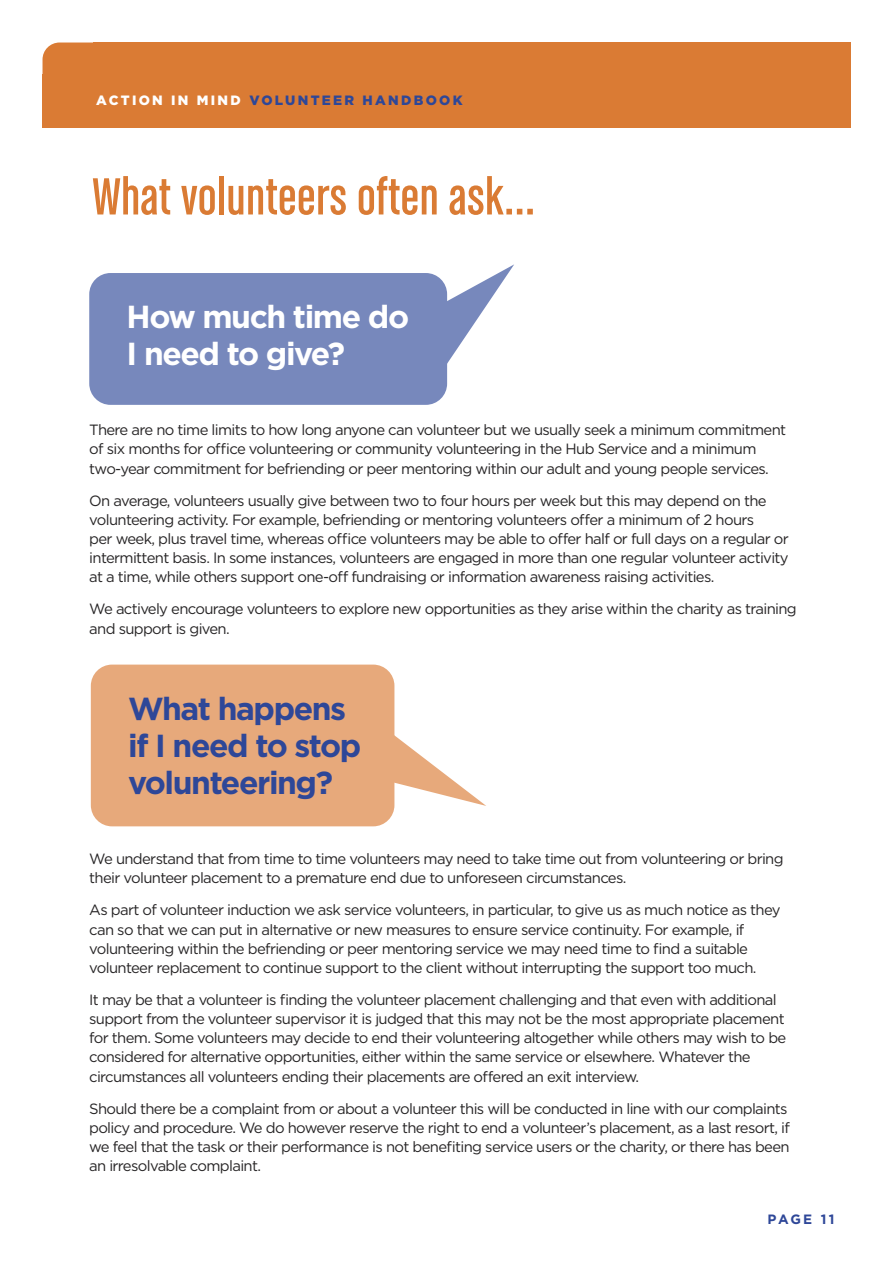
<style>
.page{position:relative;width:893px;height:1263px;background:#fff}
.page>*{position:absolute;margin:0;border:0;box-sizing:border-box;transform-origin:0 0}
.t1{font:55.5px "Chalet Comprime Cologne Sixty";letter-spacing:.015em;color:#da7b34}
.t2{font:700 31.8px/36.8px "Gotham";letter-spacing:-.045em;color:#2e4798}
.t3{font:700 31.8px/36.8px "Gotham";letter-spacing:-.045em;color:#fff}
.t4{font:14.85px/19.2px "Gotham";letter-spacing:-.045em;color:#272526}
.t5{font:900 13.5px "Gotham";letter-spacing:.17em;color:#2e4798}
.t6{font:700 13.5px "Gotham";letter-spacing:.145em;color:#2e4798}
.s1{color:#fff}
</style>
<div class="page">
<div style="left:93px;top:43px;width:757px;height:85px;background:#da7b34"></div>
<div style="left:43px;top:74px;width:680px;height:54px;background:#da7b34"></div>
<div style="left:43px;top:43px;width:295px;height:48px;background:#da7b34;border-radius:17px"></div>
<div style="left:89px;top:273px;width:358px;height:132px;background:#7788bc;border-radius:21px"></div>
<svg style="left:429px;top:264px;width:85px;height:126px"></svg>
<div style="left:91px;top:665px;width:303px;height:161px;background:#e7a97b;border-radius:21px"></div>
<svg style="left:394px;top:731px;width:92px;height:75px"></svg>
<p class="t5" style="left:96px;top:95px;width:368px"><span class="s1">ACTION IN MIND</span> VOLUNTEER HANDBOOK</p>
<h1 class="t1" style="left:93px;top:163px;width:444px">What volunteers often ask…</h1>
<h2 class="t3" style="left:127px;top:301px;width:284px">How much time do<br>I need to give?</h2>
<p class="t4" style="left:89px;top:422px;width:698px">There are no time limits to how long anyone can volunteer but we usually seek a minimum commitment of six months for office volunteering or community volunteering in the Hub Service and a minimum two-year commitment for befriending or peer mentoring within our adult and young people services.</p>
<p class="t4" style="left:89px;top:492px;width:701px">On average, volunteers usually give between two to four hours per week but this may depend on the volunteering activity. For example, befriending or mentoring volunteers offer a minimum of 2 hours<br>per week, plus travel time, whereas office volunteers may be able to offer half or full days on a regular or intermittent basis. In some instances, volunteers are engaged in more than one regular volunteer activity at a time, while others support one-off fundraising or information awareness raising activities.</p>
<p class="t4" style="left:89px;top:601px;width:709px">We actively encourage volunteers to explore new opportunities as they arise within the charity as training and support is given.</p>
<h2 class="t2" style="left:128px;top:693px;width:235px">What happens if I need to stop volunteering?</h2>
<p class="t4" style="left:89px;top:851px;width:696px">We understand that from time to time volunteers may need to take time out from volunteering or bring their volunteer placement to a premature end due to unforeseen circumstances.</p>
<p class="t4" style="left:89px;top:902px;width:693px">As part of volunteer induction we ask service volunteers, in particular, to give us as much notice as they can so that we can put in alternative or new measures to ensure service continuity. For example, if volunteering within the befriending or peer mentoring service we may need time to find a suitable volunteer replacement to continue support to the client without interrupting the support too much.</p>
<p class="t4" style="left:89px;top:991px;width:699px">It may be that a volunteer is finding the volunteer placement challenging and that even with additional support from the volunteer supervisor it is judged that this may not be the most appropriate placement for them. Some volunteers may decide to end their volunteering altogether while others may wish to be considered for alternative opportunities, either within the same service or elsewhere. Whatever the circumstances all volunteers ending their placements are offered an exit interview.</p>
<p class="t4" style="left:89px;top:1100px;width:702px">Should there be a complaint from or about a volunteer this will be conducted in line with our complaints policy and procedure. We do however reserve the right to end a volunteer’s placement, as a last resort, if we feel that the task or their performance is not benefiting service users or the charity, or there has been an irresolvable complaint.</p>
<p class="t6" style="left:768px;top:1215px;width:68px">PAGE 11</p>
</div>
